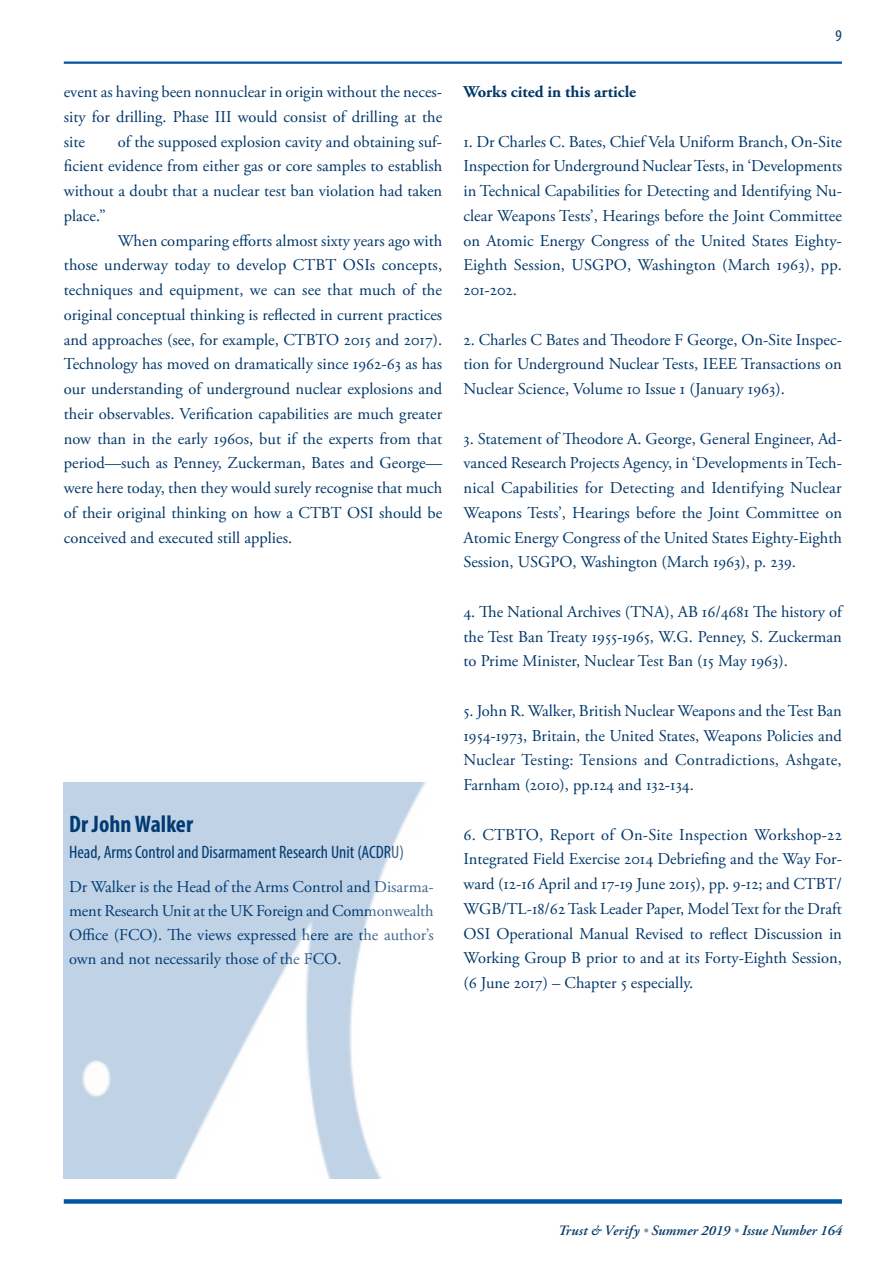
<style>
.page{position:relative;width:893px;height:1263px;background:#fff}
.page>*{position:absolute;margin:0;border:0;box-sizing:border-box;transform-origin:0 0}
.Article_Heading{font:700 condensed 24px "Myriad Pro";color:#013668}
.Byline{font:condensed 18px "Myriad Pro";color:#013668}
.TV__main_body_text{font:16.5px/24.8px "Adobe Garamond Pro";color:#013668;text-align:justify}
.Paragraph_Style_1{font:16.5px/24.8px "Adobe Garamond Pro";color:#013668;text-align:justify}
.TV__main_body_text-2{font:700 16.5px "Adobe Garamond Pro";color:#013668}
.t1{font:condensed 16.5px "Myriad Pro";color:#013668}
.t2{font:italic 600 14.25px "Adobe Garamond Pro";color:#013668}
.s1{font-size:12.75px}
.s2{font-size:13.5px;color:#809bb3}
</style>
<div class="page">
<div style="left:64px;top:1199px;width:778px;height:5px;background:#0155a2"></div>
<hr style="left:64px;top:62px;width:778px;height:2px;background:#0155a2">
<img style="left:64px;top:782px;width:362px;height:396px">
<p class="Paragraph_Style_1" style="left:64px;top:80px;width:380px">event as having been nonnuclear in origin without the neces&shy;sity for drilling. Phase III would consist of drilling at the site</p>
<p class="Paragraph_Style_1" style="left:64px;top:129px;width:380px;text-indent:54px">of the supposed explosion cavity and obtaining suf&shy;ficient evidence from either gas or core samples to establish without a doubt that a nuclear test ban violation had taken place.”</p>
<p class="Paragraph_Style_1" style="left:64px;top:228px;width:380px;text-indent:54px">When comparing efforts almost sixty years ago with those underway today to develop CTBT OSIs concepts, techniques and equipment, we can see that much of the original conceptual thinking is reflected in current practices and approaches (see, for example, CTBTO 2015 and 2017).<br>Technology has moved on dramatically since 1962-63 as has our understanding of underground nuclear explosions and their observables. Verification capabilities are much greater now than in the early 1960s, but if the experts from that period—such as Penney, Zuckerman, Bates and George— were here today, then they would surely recognise that much of their original thinking on how a CTBT OSI should be conceived and executed still applies.</p>
<p class="Article_Heading" style="left:69px;top:809px;width:125px">Dr John Walker</p>
<p class="Byline" style="left:69px;top:841px;width:336px">Head, Arms Control and Disarmament Research Unit (ACDRU)</p>
<p class="Paragraph_Style_1" style="left:69px;top:875px;width:366px;line-height:24px">Dr Walker is the Head of the Arms Control and Disarma&shy;ment Research Unit at the UK Foreign and Commonwealth Office (FCO). The views expressed here are the author’s own and not necessarily those of the FCO.</p>
<p class="t1" style="left:836px;top:26px;width:8px">9</p>
<p class="TV__main_body_text-2" style="left:463px;top:82px;width:174px">Works cited in this article</p>
<p class="TV__main_body_text" style="left:463px;top:129px;width:380px">1. Dr Charles C. Bates, Chief Vela Uniform Branch, On-Site Inspection for Underground Nuclear Tests, in ‘Developments in Technical Capabilities for Detecting and Identifying Nu&shy;clear Weapons Tests’, Hearings before the Joint Committee on Atomic Energy Congress of the United States Eighty-Eighth Session, USGPO, Washington (March 1963), pp.<br>201-202.</p>
<p class="TV__main_body_text" style="left:463px;top:327px;width:380px">2. Charles C Bates and Theodore F George, On-Site Inspec&shy;tion for Underground Nuclear Tests, IEEE Transactions on Nuclear Science, Volume 10 Issue 1 (January 1963).</p>
<p class="TV__main_body_text" style="left:463px;top:426px;width:380px">3. Statement of Theodore A. George, General Engineer, Ad&shy;vanced Research Projects Agency, in ‘Developments in Tech&shy;nical Capabilities for Detecting and Identifying Nuclear Weapons Tests’, Hearings before the Joint Committee on Atomic Energy Congress of the United States Eighty-Eighth Session, USGPO, Washington (March 1963), p. 239.</p>
<p class="TV__main_body_text" style="left:463px;top:600px;width:380px">4. The National Archives (TNA), AB 16/4681 The history of the Test Ban Treaty 1955-1965, W.G. Penney, S. Zuckerman to Prime Minister, Nuclear Test Ban (15 May 1963).</p>
<p class="TV__main_body_text" style="left:463px;top:699px;width:380px">5. John R. Walker, British Nuclear Weapons and the Test Ban 1954-1973, Britain, the United States, Weapons Policies and Nuclear Testing: Tensions and Contradictions, Ashgate, Farnham (2010), pp.124 and 132-134.</p>
<p class="TV__main_body_text" style="left:463px;top:822px;width:380px">6. CTBTO, Report of On-Site Inspection Workshop-22<br>Integrated Field Exercise 2014 Debriefing and the Way For&shy;ward (12-16 April and 17-19 June 2015), pp. 9-12; and CTBT/ WGB/TL-18/62 Task Leader Paper, Model Text for the Draft OSI Operational Manual Revised to reflect Discussion in Working Group B prior to and at its Forty-Eighth Session, (6 June 2017) – Chapter 5 especially.</p>
<p class="t2" style="left:558px;top:1222px;width:285px">Trust <span class="s1">&amp;</span> Verify <span class="s2">•</span> Summer 2019 <span class="s2">•</span> Issue Number 164</p>
</div>
